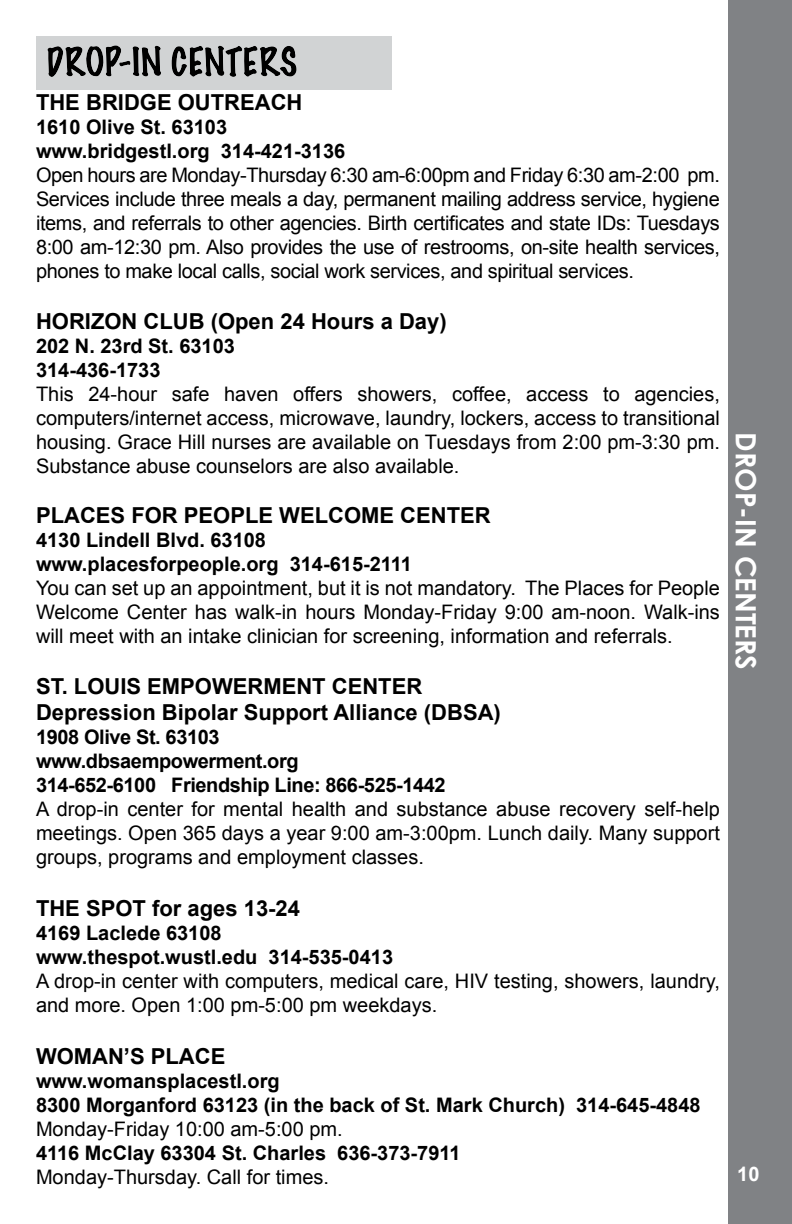
<style>
.page{position:relative;width:792px;height:1224px;background:#fff}
.page>*{position:absolute;margin:0;border:0;box-sizing:border-box;transform-origin:0 0}
.t1{font:700 28px "Century Gothic";color:#fff}
.t2{font:700 22px/26.4px "Arial";color:#000}
.t3{font:20px/24px "Arial";color:#000;text-align:justify}
.t4{font:700 20px/24px "Arial";color:#000}
.t5{font:700 20px/24px "Arial";letter-spacing:-.02em;color:#000}
.t6{font:700 20px "Arial";color:#fff}
</style>
<div class="page">
<div style="left:729px;top:0;width:63px;height:1224px;background:#808285"></div>
<div style="left:36px;top:36px;width:355px;height:54px;background:#d1d3d4"></div>
<div style="left:27px;top:33px;width:290px;height:60px;background:#000;opacity:.5"></div>
<p class="t2" style="left:36px;top:90px;width:268px">THE BRIDGE OUTREACH</p>
<p class="t4" style="left:36px;top:116px;width:311px">1610 Olive St. 63103 www.bridgestl.org 314-421-3136</p>
<p class="t3" style="left:36px;top:164px;width:685px">Open hours are Monday-Thursday 6:30 am-6:00pm and Friday 6:30 am-2:00 pm.<br>Services include three meals a day, permanent mailing address service, hygiene items, and referrals to other agencies. Birth certificates and state IDs: Tuesdays 8:00 am-12:30 pm. Also provides the use of restrooms, on-site health services, phones to make local calls, social work services, and spiritual services.</p>
<p class="t2" style="left:36px;top:308px;width:412px">HORIZON CLUB (Open 24 Hours a Day)</p>
<p class="t4" style="left:36px;top:334px;width:200px">202 N. 23rd St. 63103<br>314-436-1733</p>
<p class="t3" style="left:36px;top:382px;width:686px">This 24-hour safe haven offers showers, coffee, access to agencies, computers/internet access, microwave, laundry, lockers, access to transitional housing. Grace Hill nurses are available on Tuesdays from 2:00 pm-3:30 pm.<br>Substance abuse counselors are also available.</p>
<p class="t2" style="left:36px;top:503px;width:456px">PLACES FOR PEOPLE WELCOME CENTER</p>
<p class="t4" style="left:36px;top:529px;width:378px">4130 Lindell Blvd. 63108 www.placesforpeople.org 314-615-2111</p>
<p class="t3" style="left:36px;top:576px;width:685px">You can set up an appointment, but it is not mandatory. The Places for People Welcome Center has walk-in hours Monday-Friday 9:00 am-noon. Walk-ins will meet with an intake clinician for screening, information and referrals.</p>
<p class="t2" style="left:36px;top:673px;width:466px">ST. LOUIS EMPOWERMENT CENTER<br>Depression Bipolar Support Alliance (DBSA)</p>
<p class="t5" style="left:36px;top:726px;width:411px">1908 Olive St. 63103 www.dbsaempowerment.org<br>314-652-6100 Friendship Line: 866-525-1442</p>
<p class="t3" style="left:36px;top:797px;width:685px">A drop-in center for mental health and substance abuse recovery self-help meetings. Open 365 days a year 9:00 am-3:00pm. Lunch daily. Many support groups, programs and employment classes.</p>
<p class="t2" style="left:36px;top:896px;width:266px">THE SPOT for ages 13-24</p>
<p class="t4" style="left:36px;top:922px;width:359px">4169 Laclede 63108 www.thespot.wustl.edu 314-535-0413</p>
<p class="t3" style="left:36px;top:969px;width:686px">A drop-in center with computers, medical care, HIV testing, showers, laundry, and more. Open 1:00 pm-5:00 pm weekdays.</p>
<p class="t2" style="left:36px;top:1044px;width:191px">WOMAN’S PLACE</p>
<p class="t4" style="left:36px;top:1070px;width:666px">www.womansplacestl.org<br>8300 Morganford 63123 (in the back of St. Mark Church) 314-645-4848</p>
<p class="t3" style="left:36px;top:1117px;width:308px">Monday-Friday 10:00 am-5:00 pm.</p>
<p class="t4" style="left:36px;top:1142px;width:426px">4116 McClay 63304 St. Charles 636-373-7911</p>
<p class="t3" style="left:36px;top:1165px;width:295px">Monday-Thursday. Call for times.</p>
<h1 class="t1" style="left:764px;top:432px;width:239px;rotate:90deg">DROP-IN CENTERS</h1>
<p class="t6" style="left:737px;top:1160px;width:24px">10</p>
</div>
